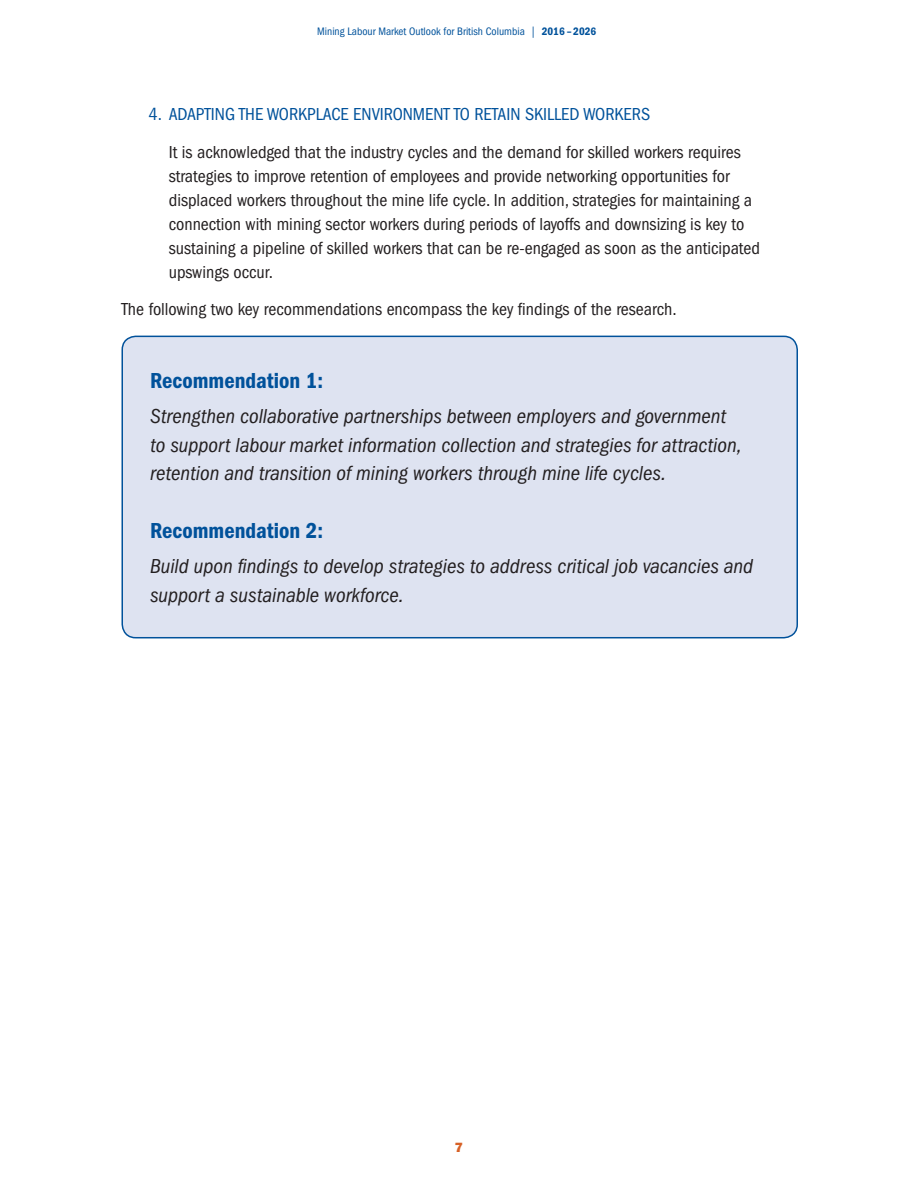
<style>
.page{position:relative;width:918px;height:1188px;background:#fff}
.page>*{position:absolute;margin:0;border:0;box-sizing:border-box;transform-origin:0 0}
.t1{font:22.5px "ITC Franklin Gothic Std Dm Cd";color:#01529b}
.t2{font:italic condensed 21px/28.5px "ITC Franklin Gothic Std";color:#231f20}
.t3{font:condensed 18px/24px "ITC Franklin Gothic Std";color:#231f20}
.t4{font:condensed 18px "ITC Franklin Gothic Std";color:#01529b}
.t5{font:13.5px "ITC Franklin Gothic Std Hvy";color:#d76126}
.t6{font:condensed 11.25px "ITC Franklin Gothic Std";color:#01529b}
.s1{font-family:"ITC Franklin Gothic Std Dm Cd";font-stretch:normal}
</style>
<div class="page">
<div style="left:122px;top:336px;width:675px;height:302px;background:#dee3f1;border-radius:14px"></div>
<div style="left:122px;top:336px;width:676px;height:302px;border:2px solid #01529b;border-radius:14px"></div>
<p class="t6" style="left:317px;top:25px;width:281px">Mining Labour Market Outlook for British Columbia | <span class="s1">2016 – 2026</span></p>
<p class="t4" style="left:148px;top:104px;width:503px">4. ADAPTING THE WORKPLACE ENVIRONMENT TO RETAIN SKILLED WORKERS</p>
<p class="t3" style="left:169px;top:140px;width:593px">It is acknowledged that the industry cycles and the demand for skilled workers requires strategies to improve retention of employees and provide networking opportunities for displaced workers throughout the mine life cycle. In addition, strategies for maintaining a connection with mining sector workers during periods of layoffs and downsizing is key to sustaining a pipeline of skilled workers that can be re-engaged as soon as the anticipated upswings occur.</p>
<p class="t3" style="left:122px;top:298px;width:557px">The following two key recommendations encompass the key findings of the research.</p>
<p class="t1" style="left:150px;top:368px;width:175px">Recommendation 1:</p>
<p class="t2" style="left:150px;top:402px;width:593px">Strengthen collaborative partnerships between employers and government to support labour market information collection and strategies for attraction, retention and transition of mining workers through mine life cycles.</p>
<p class="t1" style="left:150px;top:518px;width:175px">Recommendation 2:</p>
<p class="t2" style="left:150px;top:552px;width:605px">Build upon findings to develop strategies to address critical job vacancies and support a sustainable workforce.</p>
<p class="t5" style="left:455px;top:1140px;width:10px">7</p>
</div>
